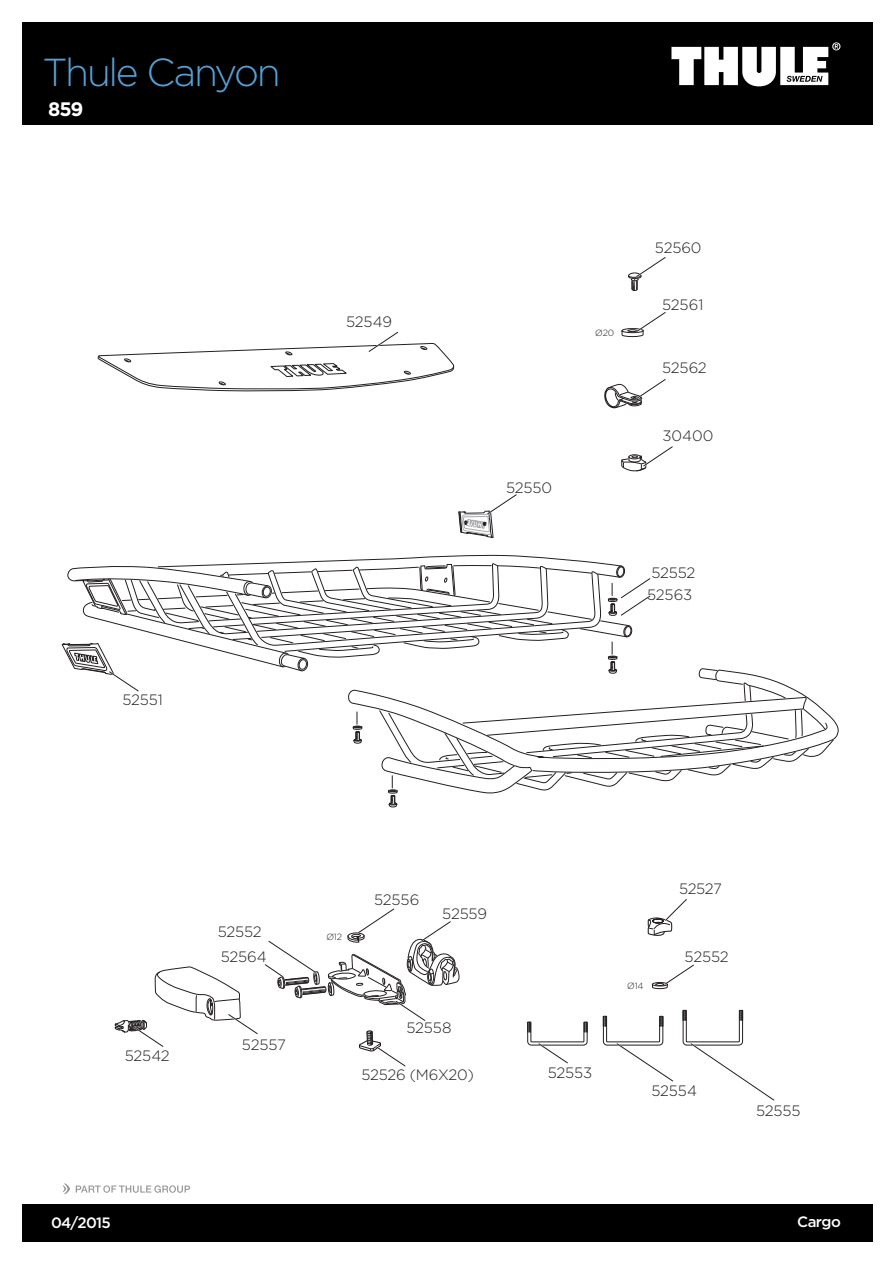
<style>
.page{position:relative;width:893px;height:1263px;background:#fff}
.page>*{position:absolute;margin:0;border:0;box-sizing:border-box;transform-origin:0 0}
.Productname_Page_1{font:300 39px "Thule";letter-spacing:-.06em;color:#56a0d5}
.Number_1_2{font:700 19.5px "Thule";color:#fff}
.Pa1{font:300 15px "Thule";letter-spacing:-.01em;color:#231f20}
.sidfot_vänster{font:500 15px "Thule";letter-spacing:-.04em;color:#fff}
.sidfot{font:500 15px "Thule";letter-spacing:-.04em;color:#fff}
.Numbering{font:300 9px "Thule";letter-spacing:-.02em;color:#231f20}
</style>
<div class="page">
<svg style="left:63px;top:1183px;width:7px;height:11px"></svg>
<svg style="left:76px;top:1185px;width:114px;height:8px"></svg>
<div style="left:22px;top:1204px;width:850px;height:38px;background:#000"></div>
<div style="left:22px;top:23px;width:850px;height:102px;background:#000"></div>
<svg style="left:671px;top:42px;width:169px;height:44px"></svg>
<svg style="left:97px;top:331px;width:358px;height:61px"></svg>
<svg style="left:628px;top:257px;width:38px;height:34px"></svg>
<svg style="left:621px;top:312px;width:45px;height:25px"></svg>
<svg style="left:604px;top:379px;width:62px;height:30px"></svg>
<svg style="left:621px;top:446px;width:52px;height:26px"></svg>
<svg style="left:652px;top:964px;width:42px;height:25px"></svg>
<svg style="left:458px;top:494px;width:59px;height:44px"></svg>
<svg style="left:62px;top:554px;width:777px;height:254px"></svg>
<svg style="left:647px;top:899px;width:40px;height:37px"></svg>
<svg style="left:527px;top:1021px;width:61px;height:43px"></svg>
<svg style="left:603px;top:1015px;width:71px;height:67px"></svg>
<svg style="left:682px;top:1009px;width:93px;height:92px"></svg>
<svg style="left:114px;top:908px;width:345px;height:159px"></svg>
<p class="Productname_Page_1" style="left:43px;top:48px;width:240px">Thule Canyon</p>
<p class="Number_1_2" style="left:48px;top:97px;width:37px">859</p>
<p class="Pa1" style="left:346px;top:312px;width:47px">52549</p>
<p class="Pa1" style="left:122px;top:690px;width:42px">52551</p>
<p class="Pa1" style="left:506px;top:478px;width:48px">52550</p>
<p class="Numbering" style="left:595px;top:327px;width:20px">Ø20</p>
<p class="Pa1" style="left:655px;top:238px;width:48px">52560</p>
<p class="Pa1" style="left:662px;top:295px;width:43px">52561</p>
<p class="Pa1" style="left:662px;top:359px;width:46px">52562</p>
<p class="Pa1" style="left:662px;top:426px;width:52px">30400</p>
<p class="Pa1" style="left:651px;top:563px;width:46px">52552</p>
<p class="Pa1" style="left:647px;top:585px;width:47px">52563</p>
<p class="Pa1" style="left:125px;top:1046px;width:46px">52542</p>
<p class="Pa1" style="left:218px;top:922px;width:46px">52552</p>
<p class="Pa1" style="left:221px;top:948px;width:48px">52564</p>
<p class="Pa1" style="left:242px;top:1035px;width:46px">52557</p>
<p class="Numbering" style="left:326px;top:931px;width:17px">Ø12</p>
<p class="Pa1" style="left:374px;top:891px;width:47px">52556</p>
<p class="Pa1" style="left:442px;top:904px;width:46px">52559</p>
<p class="Pa1" style="left:406px;top:1018px;width:47px">52558</p>
<p class="Pa1" style="left:361px;top:1065px;width:114px">52526 (M6X20)</p>
<p class="Pa1" style="left:548px;top:1063px;width:46px">52553</p>
<p class="Numbering" style="left:627px;top:980px;width:18px">Ø14</p>
<p class="Pa1" style="left:679px;top:879px;width:44px">52527</p>
<p class="Pa1" style="left:685px;top:948px;width:46px">52552</p>
<p class="Pa1" style="left:651px;top:1081px;width:47px">52554</p>
<p class="Pa1" style="left:756px;top:1101px;width:46px">52555</p>
<p class="sidfot_vänster" style="left:51px;top:1212px;width:61px">04/2015</p>
<p class="sidfot" style="left:797px;top:1212px;width:45px">Cargo</p>
</div>
